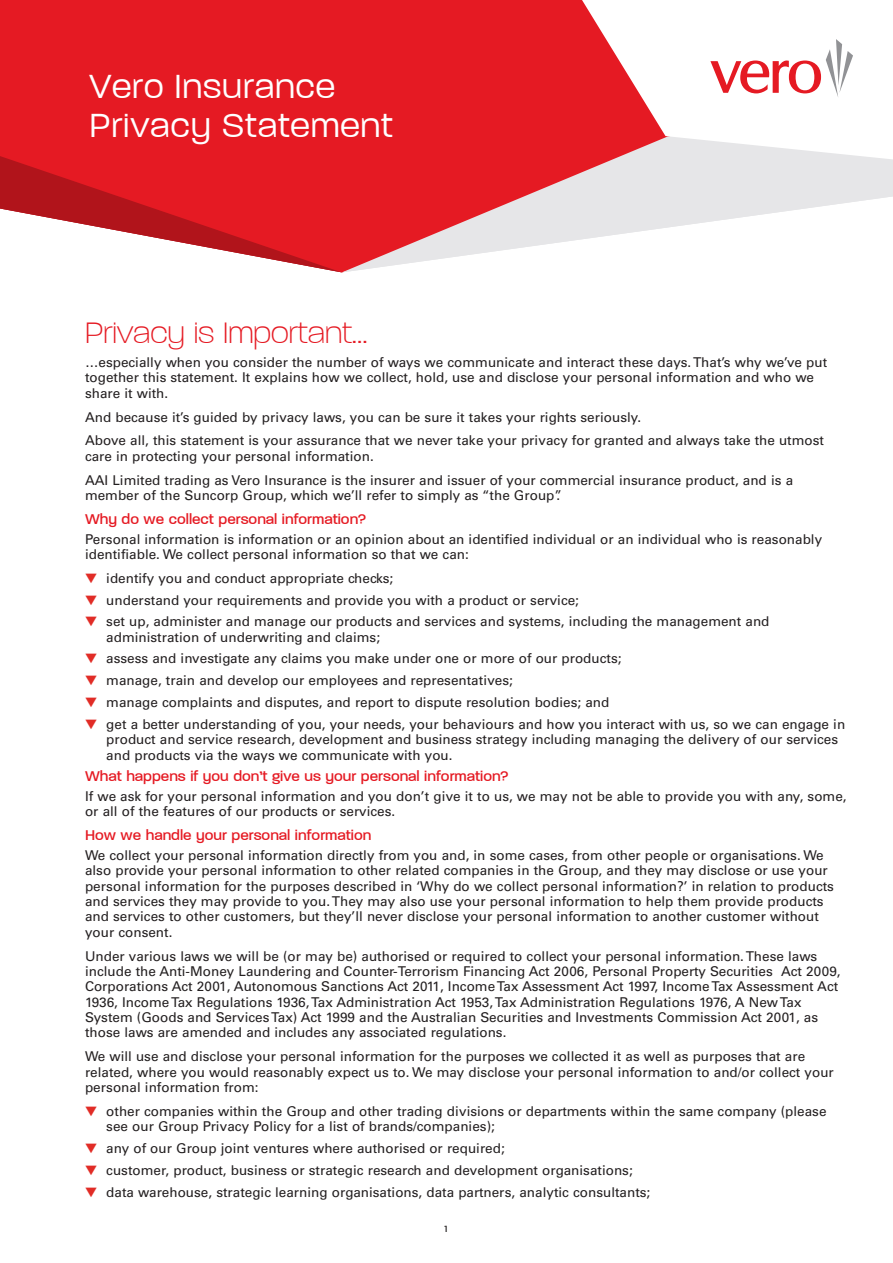
<style>
.page{position:relative;width:893px;height:1263px;background:#fff}
.page>*{position:absolute;margin:0;border:0;box-sizing:border-box;transform-origin:0 0}
.t1{font:300 39px/39px "V Paralucent";letter-spacing:.02em;color:#fff}
.t2{font:200 34.5px "V Paralucent";color:#e51a23}
.t3{font:500 16.5px "V Paralucent";color:#e51a23}
.t4{font:13.5px/15.5px "Univers LT Std";color:#231f20}
.t5{font:500 10.5px "V Paralucent";color:#231f20}
.s1{color:#e12c26}
</style>
<div class="page">
<div style="left:0;top:0;width:582px;height:149px;background:#e51a23"></div>
<svg style="left:342px;top:97px;width:551px;height:175px"></svg>
<svg style="left:582px;top:0;width:311px;height:159px"></svg>
<svg style="left:0;top:149px;width:342px;height:123px"></svg>
<svg style="left:710px;top:39px;width:143px;height:59px"></svg>
<h1 class="t1" style="left:43px;top:67px;width:388px">Supplementary Product<br>Disclosure</h1>
<h1 class="t1" style="left:90px;top:67px;width:305px">Vero Insurance<br>Privacy Statement</h1>
<h2 class="t2" style="left:85px;top:315px;width:284px">Privacy is Important...</h2>
<p class="t4" style="left:85px;top:354px;width:744px">…especially when you consider the number of ways we communicate and interact these days. That’s why we’ve put together this statement. It explains how we collect, hold, use and disclose your personal information and who we share it with.</p>
<p class="t4" style="left:85px;top:405px;width:740px;line-height:23.9px">And because it’s guided by privacy laws, you can be sure it takes your rights seriously.<br>Above all, this statement is your assurance that we never take your privacy for granted and always take the utmost</p>
<p class="t4" style="left:85px;top:444px;width:710px;line-height:23.9px">care in protecting your personal information.<br>AAI Limited trading as Vero Insurance is the insurer and issuer of your commercial insurance product, and is a</p>
<p class="t4" style="left:85px;top:488px;width:478px">member of the Suncorp Group, which we’ll refer to simply as “the Group”.</p>
<p class="t3" style="left:85px;top:510px;width:278px">Why do we collect personal information?</p>
<p class="t4" style="left:85px;top:531px;width:739px">Personal information is information or an opinion about an identified individual or an individual who is reasonably identifiable. We collect personal information so that we can:</p>
<p class="t4" style="left:85px;top:570px;width:310px"><span class="s1">▼</span> identify you and conduct appropriate checks;</p>
<p class="t4" style="left:85px;top:592px;width:495px"><span class="s1">▼</span> understand your requirements and provide you with a product or service;</p>
<p class="t4" style="left:106px;top:614px;width:665px;text-indent:-21px"><span class="s1">▼</span> set up, administer and manage our products and services and systems, including the management and administration of underwriting and claims;</p>
<p class="t4" style="left:85px;top:651px;width:538px"><span class="s1">▼</span> assess and investigate any claims you make under one or more of our products;</p>
<p class="t4" style="left:85px;top:673px;width:429px"><span class="s1">▼</span> manage, train and develop our employees and representatives;</p>
<p class="t4" style="left:85px;top:694px;width:526px"><span class="s1">▼</span> manage complaints and disputes, and report to dispute resolution bodies; and</p>
<p class="t4" style="left:106px;top:716px;width:740px;text-indent:-21px"><span class="s1">▼</span> get a better understanding of you, your needs, your behaviours and how you interact with us, so we can engage in product and service research, development and business strategy including managing the delivery of our services and products via the ways we communicate with you.</p>
<p class="t3" style="left:85px;top:767px;width:420px">What happens if you don’t give us your personal information?</p>
<p class="t4" style="left:85px;top:788px;width:763px">If we ask for your personal information and you don’t give it to us, we may not be able to provide you with any, some, or all of the features of our products or services.</p>
<p class="t3" style="left:85px;top:826px;width:288px">How we handle your personal information</p>
<p class="t4" style="left:85px;top:847px;width:750px">We collect your personal information directly from you and, in some cases, from other people or organisations. We also provide your personal information to other related companies in the Group, and they may disclose or use your personal information for the purposes described in ‘Why do we collect personal information?’ in relation to products and services they may provide to you. They may also use your personal information to help them provide products and services to other customers, but they’ll never disclose your personal information to another customer without your consent.</p>
<p class="t4" style="left:85px;top:948px;width:757px">Under various laws we will be (or may be) authorised or required to collect your personal information. These laws include the Anti-Money Laundering and Counter-Terrorism Financing Act 2006, Personal Property Securities Act 2009, Corporations Act 2001, Autonomous Sanctions Act 2011, Income Tax Assessment Act 1997, Income Tax Assessment Act 1936, Income Tax Regulations 1936, Tax Administration Act 1953, Tax Administration Regulations 1976, A New Tax System (Goods and Services Tax) Act 1999 and the Australian Securities and Investments Commission Act 2001, as those laws are amended and includes any associated regulations.</p>
<p class="t4" style="left:85px;top:1049px;width:750px">We will use and disclose your personal information for the purposes we collected it as well as purposes that are related, where you would reasonably expect us to. We may disclose your personal information to and/or collect your personal information from:</p>
<p class="t4" style="left:106px;top:1103px;width:722px;text-indent:-21px"><span class="s1">▼</span> other companies within the Group and other trading divisions or departments within the same company (please see our Group Privacy Policy for a list of brands/companies);</p>
<p class="t4" style="left:85px;top:1141px;width:421px"><span class="s1">▼</span> any of our Group joint ventures where authorised or required;</p>
<p class="t4" style="left:85px;top:1162px;width:549px"><span class="s1">▼</span> customer, product, business or strategic research and development organisations;</p>
<p class="t4" style="left:85px;top:1184px;width:567px"><span class="s1">▼</span> data warehouse, strategic learning organisations, data partners, analytic consultants;</p>
<p class="t5" style="left:445px;top:1223px;width:4px">1</p>
</div>
